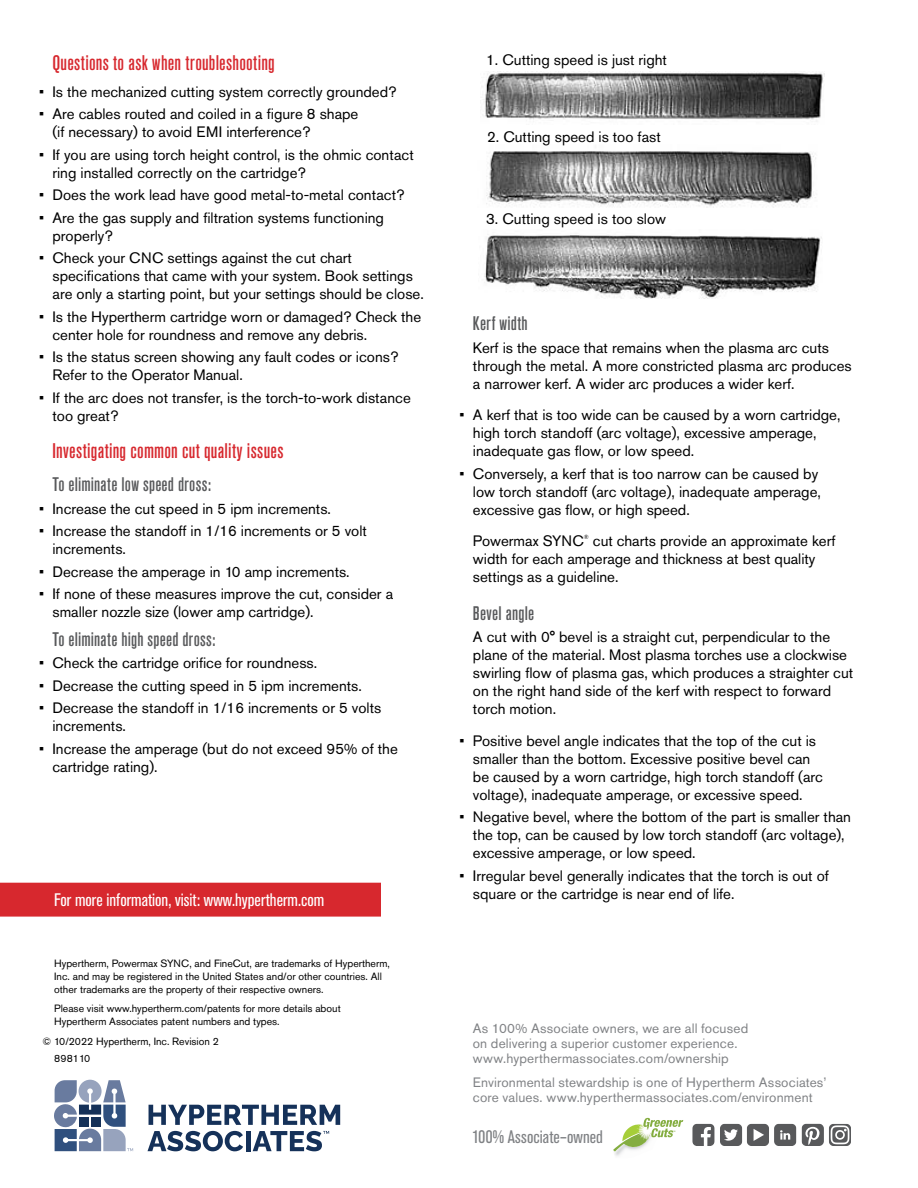
<style>
.page{position:relative;width:918px;height:1188px;background:#fff}
.page>*{position:absolute;margin:0;border:0;box-sizing:border-box;transform-origin:0 0}
.t1{font:500 condensed 21px "Akzidenz Grotesk Pro";letter-spacing:.015em;color:#d7282e}
.t2{font:500 condensed 19.5px "Akzidenz Grotesk Pro";letter-spacing:.01em;color:#58595b}
.t3{font:condensed 18px "Akzidenz Grotesk Pro";color:#fff}
.t4{font:condensed 18px "Akzidenz Grotesk Pro";letter-spacing:.01em;color:#808285}
.t5{font:15px/18px "Akzidenz Grotesk Pro";color:#000}
.t6{font:13.5px/15px "Akzidenz Grotesk Pro";letter-spacing:.01em;color:#808285}
.t7{font:10.5px/12.8px "Akzidenz Grotesk Pro";color:#000}
.t8{font:6px "Akzidenz Grotesk Pro";color:#000}
.t9{font:3.3px "Akzidenz Grotesk Pro";color:#78a22f}
</style>
<div class="page">
<img style="left:614px;top:1152px;width:8px;height:4px">
<svg style="left:613px;top:1118px;width:70px;height:34px"></svg>
<svg style="left:802px;top:1124px;width:49px;height:22px"></svg>
<svg style="left:692px;top:1124px;width:104px;height:22px"></svg>
<svg style="left:149px;top:1105px;width:191px;height:20px"></svg>
<svg style="left:148px;top:1131px;width:95px;height:20px"></svg>
<hr style="left:246px;top:1131px;width:4px;height:20px;background:#153159">
<svg style="left:253px;top:1131px;width:76px;height:20px"></svg>
<svg style="left:54px;top:1080px;width:79px;height:71px"></svg>
<div style="left:91px;top:1117px;width:10px;height:10px;background:#153159"></div>
<div style="left:79px;top:1117px;width:10px;height:10px;background:#153159"></div>
<div style="left:0;top:883px;width:381px;height:34px;background:#d7282e"></div>
<img style="left:481px;top:71px;width:343px;height:51px">
<img style="left:486px;top:151px;width:330px;height:56px">
<img style="left:484px;top:235px;width:338px;height:63px">
<h1 class="t1" style="left:52px;top:49px;width:224px">Questions to ask when troubleshooting</h1>
<p class="t5" style="left:39px;top:82px;width:359px">• Is the mechanized cutting system correctly grounded?</p>
<p class="t5" style="left:52px;top:105px;width:307px;text-indent:-14px">• Are cables routed and coiled in a figure 8 shape (if necessary) to avoid EMI interference?</p>
<p class="t5" style="left:52px;top:145px;width:363px;text-indent:-14px">• If you are using torch height control, is the ohmic contact ring installed correctly on the cartridge?</p>
<p class="t5" style="left:39px;top:186px;width:367px">• Does the work lead have good metal-to-metal contact?</p>
<p class="t5" style="left:52px;top:208px;width:333px;text-indent:-14px">• Are the gas supply and filtration systems functioning properly?</p>
<p class="t5" style="left:52px;top:249px;width:373px;text-indent:-14px">• Check your CNC settings against the cut chart specifications that came with your system. Book settings are only a starting point, but your settings should be close.</p>
<p class="t5" style="left:52px;top:307px;width:370px;text-indent:-14px">• Is the Hypertherm cartridge worn or damaged? Check the center hole for roundness and remove any debris.</p>
<p class="t5" style="left:52px;top:348px;width:347px;text-indent:-14px">• Is the status screen showing any fault codes or icons?<br>Refer to the Operator Manual.</p>
<p class="t5" style="left:52px;top:388px;width:360px;text-indent:-14px">• If the arc does not transfer, is the torch-to-work distance too great?</p>
<h1 class="t1" style="left:52px;top:437px;width:233px">Investigating common cut quality issues</h1>
<h2 class="t2" style="left:52px;top:472px;width:160px">To eliminate low speed dross:</h2>
<p class="t5" style="left:39px;top:499px;width:293px">• Increase the cut speed in 5 ipm increments.</p>
<p class="t5" style="left:52px;top:522px;width:316px;text-indent:-14px">• Increase the standoff in 1/16 increments or 5 volt increments.</p>
<p class="t5" style="left:39px;top:562px;width:312px">• Decrease the amperage in 10 amp increments.</p>
<p class="t5" style="left:52px;top:585px;width:342px;text-indent:-14px">• If none of these measures improve the cut, consider a smaller nozzle size (lower amp cartridge).</p>
<h2 class="t2" style="left:52px;top:626px;width:165px">To eliminate high speed dross:</h2>
<p class="t5" style="left:39px;top:654px;width:280px">• Check the cartridge orifice for roundness.</p>
<p class="t5" style="left:39px;top:676px;width:324px">• Decrease the cutting speed in 5 ipm increments.</p>
<p class="t5" style="left:52px;top:699px;width:330px;text-indent:-14px">• Decrease the standoff in 1/16 increments or 5 volts increments.</p>
<p class="t5" style="left:52px;top:739px;width:347px;text-indent:-14px">• Increase the amperage (but do not exceed 95% of the cartridge rating).</p>
<p class="t3" style="left:54px;top:888px;width:272px">For more information, visit: www.hypertherm.com</p>
<p class="t7" style="left:54px;top:957px;width:337px">Hypertherm, Powermax SYNC, and FineCut, are trademarks of Hypertherm,<br>Inc. and may be registered in the United States and/or other countries. All other trademarks are the property of their respective owners.</p>
<p class="t7" style="left:54px;top:1002px;width:288px">Please visit www.hypertherm.com/patents for more details about<br>Hypertherm Associates patent numbers and types.</p>
<p class="t7" style="left:54px;top:1033px;width:166px;line-height:16.8px;text-indent:-12px">© 10/2022 Hypertherm, Inc. Revision 2<br>898110</p>
<p class="t5" style="left:486px;top:51px;width:182px">1. Cutting speed is just right</p>
<p class="t5" style="left:487px;top:128px;width:175px">2. Cutting speed is too fast</p>
<p class="t5" style="left:486px;top:210px;width:181px">3. Cutting speed is too slow</p>
<h2 class="t2" style="left:473px;top:311px;width:56px">Kerf width</h2>
<p class="t5" style="left:473px;top:338px;width:380px">Kerf is the space that remains when the plasma arc cuts through the metal. A more constricted plasma arc produces a narrower kerf. A wider arc produces a wider kerf.</p>
<p class="t5" style="left:473px;top:406px;width:369px;text-indent:-14px">• A kerf that is too wide can be caused by a worn cartridge, high torch standoff (arc voltage), excessive amperage, inadequate gas flow, or low speed.</p>
<p class="t5" style="left:473px;top:464px;width:349px;text-indent:-14px">• Conversely, a kerf that is too narrow can be caused by low torch standoff (arc voltage), inadequate amperage, excessive gas flow, or high speed.</p>
<p class="t5" style="left:473px;top:532px;width:112px">Powermax SYNC</p>
<p class="t8" style="left:584px;top:533px;width:7px">®</p>
<p class="t5" style="left:473px;top:532px;width:364px;text-indent:120px">cut charts provide an approximate kerf width for each amperage and thickness at best quality settings as a guideline.</p>
<h2 class="t2" style="left:473px;top:600px;width:63px">Bevel angle</h2>
<p class="t5" style="left:473px;top:628px;width:382px">A cut with 0° bevel is a straight cut, perpendicular to the plane of the material. Most plasma torches use a clockwise swirling flow of plasma gas, which produces a straighter cut on the right hand side of the kerf with respect to forward torch motion.</p>
<p class="t5" style="left:473px;top:731px;width:352px;text-indent:-14px">• Positive bevel angle indicates that the top of the cut is smaller than the bottom. Excessive positive bevel can be caused by a worn cartridge, high torch standoff (arc voltage), inadequate amperage, or excessive speed.</p>
<p class="t5" style="left:473px;top:808px;width:380px;text-indent:-14px">• Negative bevel, where the bottom of the part is smaller than the top, can be caused by low torch standoff (arc voltage), excessive amperage, or low speed.</p>
<p class="t5" style="left:473px;top:866px;width:358px;text-indent:-14px">• Irregular bevel generally indicates that the torch is out of square or the cartridge is near end of life.</p>
<p class="t6" style="left:473px;top:1021px;width:277px">As 100% Associate owners, we are all focused on delivering a superior customer experience. www.hyperthermassociates.com/ownership</p>
<p class="t6" style="left:473px;top:1075px;width:355px">Environmental stewardship is one of Hypertherm Associates’ core values. www.hyperthermassociates.com/environment</p>
<p class="t9" style="left:673px;top:1130px;width:4px">™</p>
<p class="t4" style="left:472px;top:1125px;width:132px">100% Associate–owned</p>
</div>
